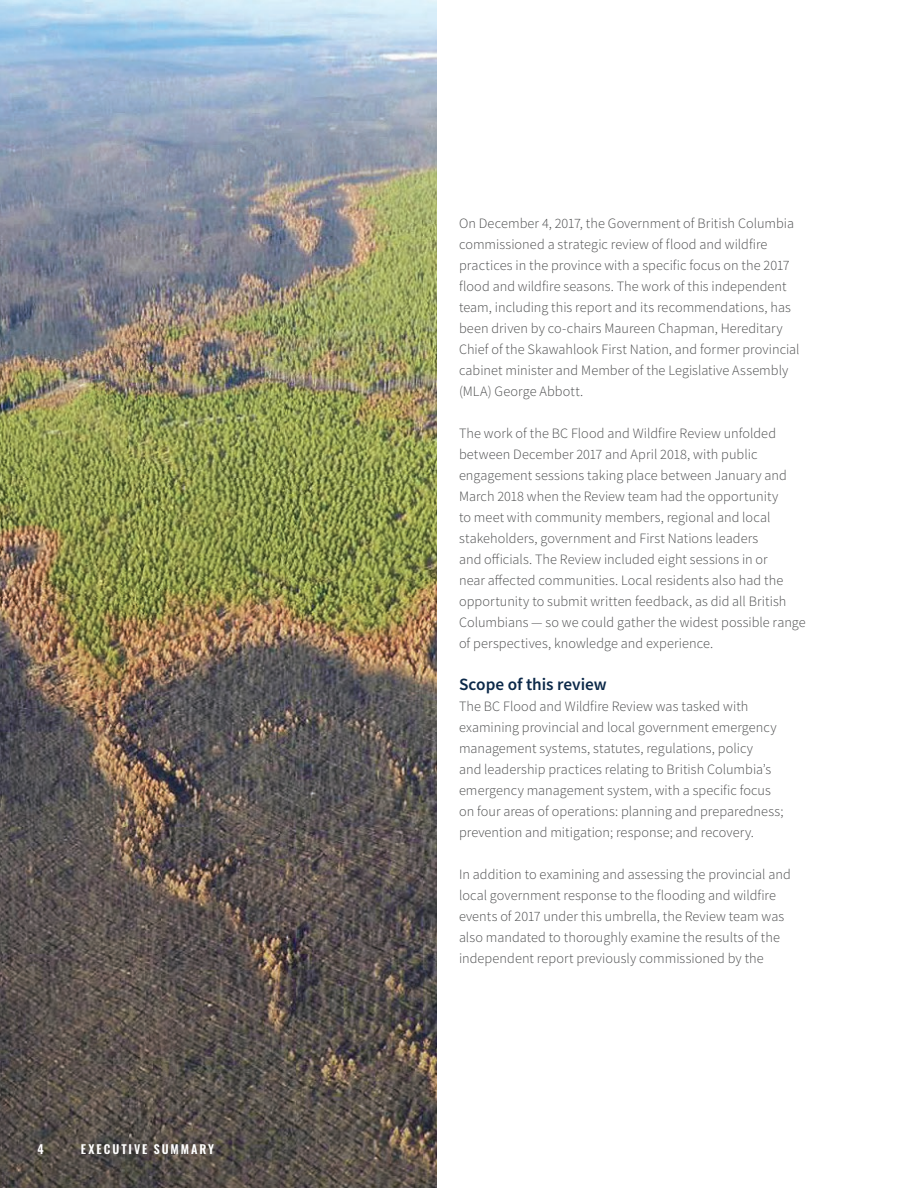
<style>
.page{position:relative;width:918px;height:1188px;background:#fff}
.page>*{position:absolute;margin:0;border:0;box-sizing:border-box;transform-origin:0 0}
.t1{font:600 17.25px "Source Sans Pro";color:#0c2949}
.t2{font:300 14.25px/21px "Source Sans Pro";letter-spacing:.005em;color:#4b4c4d}
.t3{font:600 12px "Oswald";letter-spacing:.165em;color:#fff}
</style>
<div class="page">
<img style="left:0;top:0;width:436px;height:1188px">
<p class="t3" style="left:37px;top:1141px;width:8px">4</p>
<p class="t3" style="left:81px;top:1141px;width:135px">EXECUTIVE SUMMARY</p>
<p class="t2" style="left:459px;top:213px;width:342px">On December 4, 2017, the Government of British Columbia commissioned a strategic review of flood and wildfire practices in the province with a specific focus on the 2017 flood and wildfire seasons. The work of this independent team, including this report and its recommendations, has been driven by co-chairs Maureen Chapman, Hereditary Chief of the Skawahlook First Nation, and former provincial cabinet minister and Member of the Legislative Assembly (MLA) George Abbott.</p>
<p class="t2" style="left:459px;top:423px;width:348px">The work of the BC Flood and Wildfire Review unfolded between December 2017 and April 2018, with public engagement sessions taking place between January and March 2018 when the Review team had the opportunity<br>to meet with community members, regional and local stakeholders, government and First Nations leaders<br>and officials. The Review included eight sessions in or<br>near affected communities. Local residents also had the opportunity to submit written feedback, as did all British Columbians — so we could gather the widest possible range of perspectives, knowledge and experience.</p>
<p class="t1" style="left:459px;top:673px;width:149px">Scope of this review</p>
<p class="t2" style="left:459px;top:696px;width:326px">The BC Flood and Wildfire Review was tasked with examining provincial and local government emergency management systems, statutes, regulations, policy<br>and leadership practices relating to British Columbia’s emergency management system, with a specific focus on four areas of operations: planning and preparedness; prevention and mitigation; response; and recovery.</p>
<p class="t2" style="left:459px;top:864px;width:333px">In addition to examining and assessing the provincial and local government response to the flooding and wildfire events of 2017 under this umbrella, the Review team was also mandated to thoroughly examine the results of the independent report previously commissioned by the</p>
</div>
